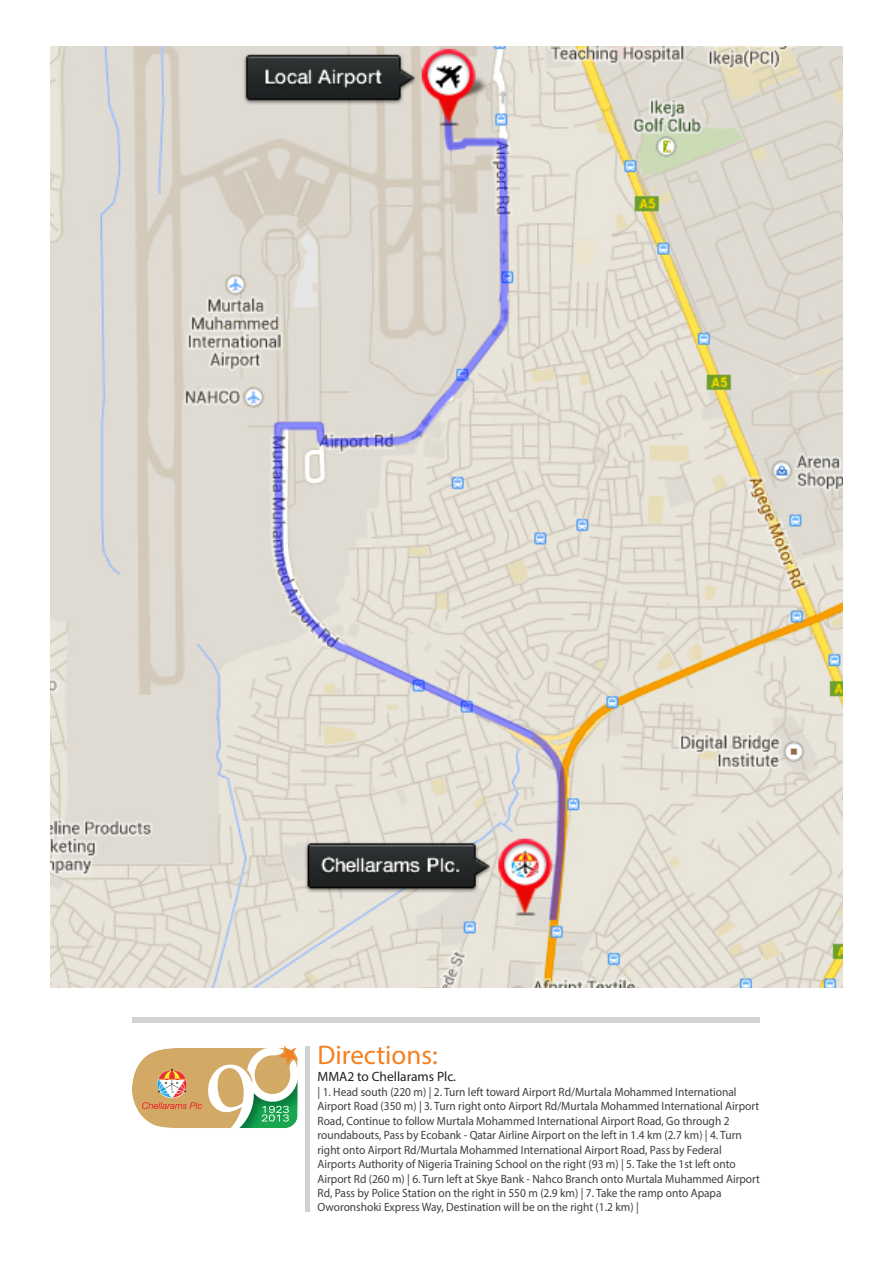
<style>
.page{position:relative;width:893px;height:1263px;background:#fff}
.page>*{position:absolute;margin:0;border:0;box-sizing:border-box;transform-origin:0 0}
.t1{font:27px "Myriad Pro";color:#f48121}
.t2{font:13.5px "Myriad Pro";color:#231f20}
.t3{font:12px/14.4px "Myriad Pro";color:#3e3e3f;scale:.95 1}
</style>
<div class="page">
<div style="left:133px;top:1017px;width:627px;height:5px;background:#d1d2d4"></div>
<div style="left:305px;top:1047px;width:5px;height:165px;background:#d1d2d4"></div>
<img style="left:133px;top:1045px;width:166px;height:84px">
<img style="left:50px;top:47px;width:792px;height:940px">
<h1 class="t1" style="left:317px;top:1038px;width:122px">Directions:</h1>
<p class="t3" style="left:318px;top:1085px;width:467px">| 1. Head south (220 m) | 2. Turn left toward Airport Rd/Murtala Mohammed International Airport Road (350 m) | 3. Turn right onto Airport Rd/Murtala Mohammed International Airport Road, Continue to follow Murtala Mohammed International Airport Road, Go through 2 roundabouts, Pass by Ecobank - Qatar Airline Airport on the left in 1.4 km (2.7 km) | 4. Turn right onto Airport Rd/Murtala Mohammed International Airport Road, Pass by Federal Airports Authority of Nigeria Training School on the right (93 m) | 5. Take the 1st left onto Airport Rd (260 m) | 6. Turn left at Skye Bank - Nahco Branch onto Murtala Muhammed Airport Rd, Pass by Police Station on the right in 550 m (2.9 km) | 7. Take the ramp onto Apapa Oworonshoki Express Way, Destination will be on the right (1.2 km) |</p>
<p class="t2" style="left:317px;top:1068px;width:140px">MMA2 to Chellarams Plc.</p>
</div>
